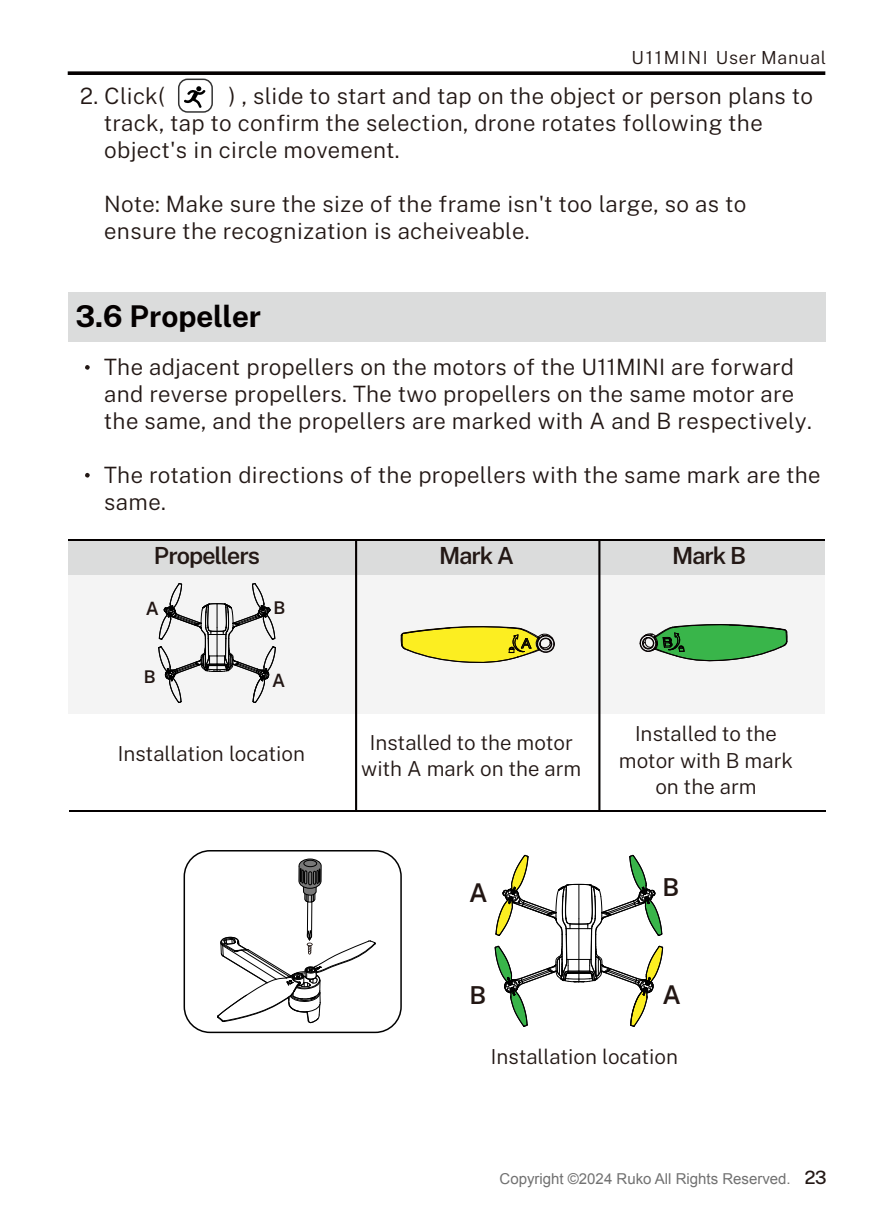
<style>
.page{position:relative;width:893px;height:1225px;background:#fff}
.page>*{position:absolute;margin:0;border:0;box-sizing:border-box;transform-origin:0 0}
.t1{font:700 30px "Public Sans";color:#040000}
.t2{font:600 25.8px "Public Sans";color:#221613}
.t3{font:600 24.6px "Public Sans";color:#221613}
.t4{font:600 23.7px "Public Sans";letter-spacing:-.04em;color:#231815}
.t5{font:300 22.5px/27px "Public Sans";letter-spacing:.015em;color:#231815}
.t6{font:300 20.7px/26.4px "Public Sans";color:#231815;text-align:center}
.t7{font:600 18.3px "Public Sans";color:#221613}
.t8{font:300 18px "Public Sans";letter-spacing:.04em;color:#231815}
.t9{font:600 17.4px "Public Sans";color:#221613}
.t10{font:15px "Arial";color:#717171}
.s1{font-family:"Public Sans";font-weight:500;font-size:18.3px;color:#231815}
</style>
<div class="page">
<div style="left:68px;top:574px;width:757px;height:139px;background:#f4f4f4"></div>
<svg style="left:68px;top:71px;width:757px;height:4px;background:#1c1919"></svg>
<div style="left:68px;top:292px;width:757px;height:49px;background:#dbdcdc"></div>
<svg style="left:85px;top:365px;width:5px;height:5px"></svg>
<svg style="left:85px;top:472px;width:5px;height:6px"></svg>
<div style="left:68px;top:539px;width:757px;height:35px;background:#dbdcdc"></div>
<hr style="left:68px;top:539px;width:757px;height:1px;background:#040000">
<hr style="left:69px;top:810px;width:756px;height:1px;background:#040000">
<hr style="left:355px;top:539px;width:2px;height:272px;background:#040000">
<hr style="left:598px;top:539px;width:2px;height:272px;background:#040000">
<svg style="left:158px;top:583px;width:118px;height:120px"></svg>
<svg style="left:495px;top:855px;width:168px;height:172px"></svg>
<svg style="left:217px;top:858px;width:159px;height:165px"></svg>
<div style="left:184px;top:850px;width:218px;height:183px;border:2px solid #000;border-radius:26px"></div>
<svg style="left:401px;top:626px;width:154px;height:37px"></svg>
<svg style="left:640px;top:624px;width:148px;height:38px"></svg>
<div style="left:178px;top:79px;width:35px;height:34px;border:2px solid #333;border-radius:9px"></div>
<svg style="left:184px;top:86px;width:22px;height:22px"></svg>
<p class="t8" style="left:631px;top:44px;width:196px">U11MINI User Manual</p>
<p class="t5" style="left:80px;top:81px;width:87px">2. Click(</p>
<p class="t5" style="left:104px;top:81px;width:710px;text-indent:125px">) , slide to start and tap on the object or person plans to track, tap to confirm the selection, drone rotates following the object's in circle movement.</p>
<p class="t5" style="left:104px;top:189px;width:644px">Note: Make sure the size of the frame isn't too large, so as to ensure the recognization is acheiveable.</p>
<h1 class="t1" style="left:76px;top:293px;width:187px">3.6 Propeller</h1>
<p class="t5" style="left:104px;top:352px;width:709px">The adjacent propellers on the motors of the U11MINI are forward and reverse propellers. The two propellers on the same motor are the same, and the propellers are marked with A and B respectively.</p>
<p class="t5" style="left:104px;top:460px;width:718px">The rotation directions of the propellers with the same mark are the same.</p>
<p class="t4" style="left:154px;top:537px;width:108px">Propellers</p>
<p class="t4" style="left:439px;top:537px;width:76px">Mark A</p>
<p class="t4" style="left:672px;top:537px;width:75px">Mark B</p>
<p class="t7" style="left:146px;top:594px;width:15px">A</p>
<p class="t9" style="left:273px;top:594px;width:13px">B</p>
<p class="t9" style="left:144px;top:663px;width:13px">B</p>
<p class="t7" style="left:272px;top:666px;width:15px">A</p>
<p class="t6" style="left:118px;top:739px;width:189px">Installation location</p>
<p class="t6" style="left:361px;top:728px;width:222px">Installed to the motor with A mark on the arm</p>
<p class="t6" style="left:619px;top:719px;width:176px">Installed to the motor with B mark on the arm</p>
<p class="t2" style="left:469px;top:873px;width:20px">A</p>
<p class="t3" style="left:663px;top:867px;width:18px">B</p>
<p class="t3" style="left:469px;top:975px;width:18px">B</p>
<p class="t2" style="left:663px;top:974px;width:20px">A</p>
<p class="t6" style="left:491px;top:1042px;width:189px">Installation location</p>
<p class="t10" style="left:500px;top:1168px;width:328px">Copyright ©2024 Ruko All Rights Reserved. <span class="s1">23</span></p>
</div>
